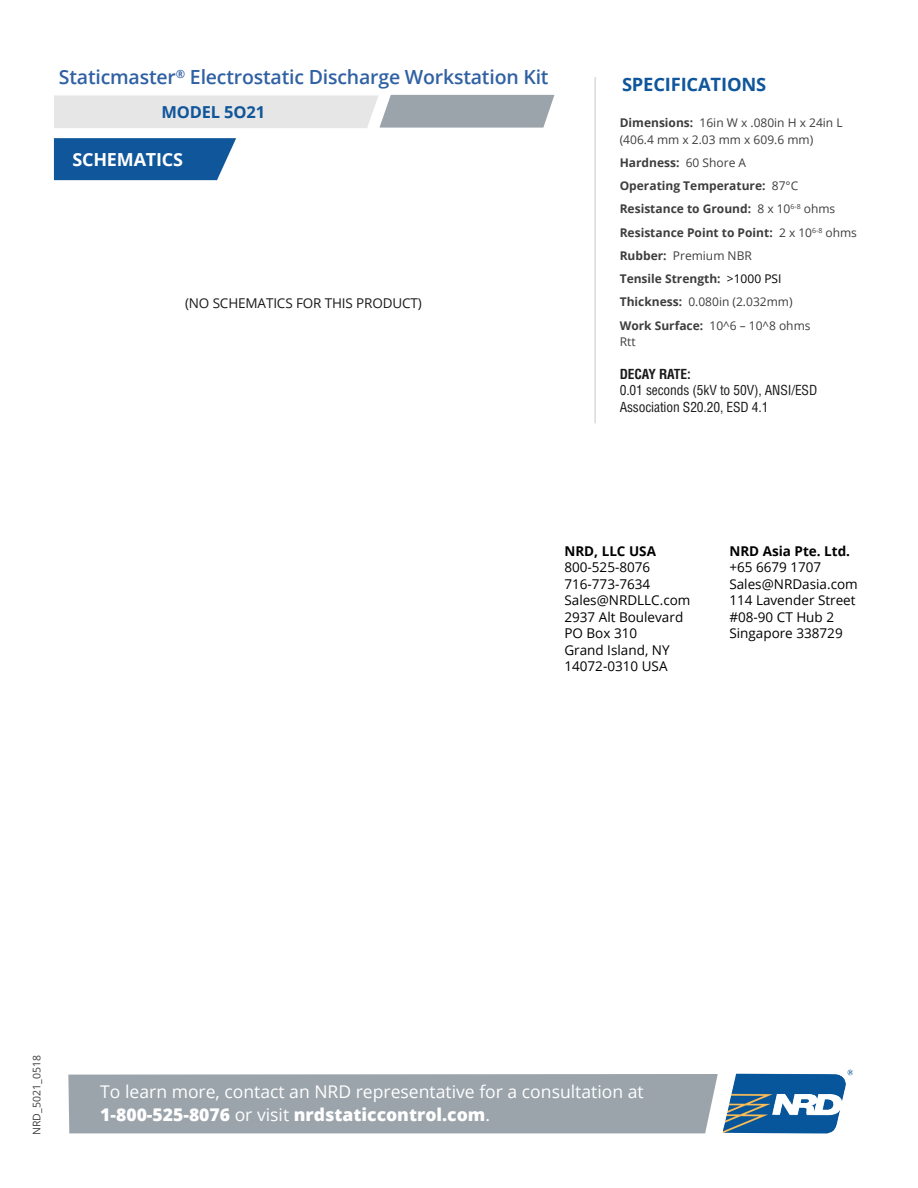
<style>
.page{position:relative;width:918px;height:1188px;background:#fff}
.page>*{position:absolute;margin:0;border:0;box-sizing:border-box;transform-origin:0 0}
.BACK_PAGE_PRODUCT_TI{font:600 19.5px "Open Sans";letter-spacing:-.01em;color:#3061a3}
.t1{font:700 18.45px "Open Sans";letter-spacing:-.01em;color:#10569b}
.t2{font:700 18px "Open Sans";letter-spacing:-.01em;color:#fff}
.t3{font:17.55px/23px "Open Sans";color:#fff}
.t4{font:700 16.5px "Open Sans";letter-spacing:-.01em;color:#10569b}
.t5{font:13.5px/16.5px "Open Sans";color:#000}
.t6{font:condensed 13.5px/16.5px "Helvetica";letter-spacing:-.01em;color:#1a1a1a}
.t7{font:13.5px "Open Sans";letter-spacing:-.01em;color:#1a1a1a}
.t8{font:700 12px "Open Sans";color:#3e3e3f}
.t9{font:12px/16.5px "Open Sans";color:#3e3e3f}
.t10{font:10.5px "Open Sans";color:#3e3e3f}
.s1{font-weight:700}
.s2{font-weight:400}
.s3{font-weight:400;color:#000}
.s4{font-weight:800}
</style>
<div class="page">
<svg style="left:54px;top:138px;width:182px;height:42px"></svg>
<svg style="left:54px;top:95px;width:500px;height:33px"></svg>
<div style="left:68px;top:1074px;width:650px;height:59px;background:#9ba4ab"></div>
<img style="left:723px;top:1069px;width:130px;height:65px">
<hr style="left:595px;top:77px;width:1px;height:346px;background:#ccc">
<p class="BACK_PAGE_PRODUCT_TI" style="left:59px;top:64px;width:491px">Staticmaster<sup>®</sup> Electrostatic Discharge Workstation Kit</p>
<p class="t4" style="left:161px;top:101px;width:105px">MODEL 5O21</p>
<p class="t2" style="left:72px;top:147px;width:112px">SCHEMATICS</p>
<p class="t7" style="left:185px;top:294px;width:238px">(NO SCHEMATICS FOR THIS PRODUCT)</p>
<p class="t1" style="left:622px;top:71px;width:146px">SPECIFICATIONS</p>
<p class="t9" style="left:620px;top:114px;width:224px"><span class="s1">Dimensions:</span> 16in W x .080in H x 24in L (406.4 mm x 2.03 mm x 609.6 mm)</p>
<p class="t8" style="left:620px;top:154px;width:128px">Hardness: <span class="s2">60 Shore A</span></p>
<p class="t8" style="left:620px;top:177px;width:180px">Operating Temperature: <span class="s2">87°C</span></p>
<p class="t8" style="left:620px;top:201px;width:217px">Resistance to Ground: <span class="s2">8 x 10</span><sup>6-8</sup> <span class="s2">ohms</span></p>
<p class="t8" style="left:620px;top:224px;width:239px">Resistance Point to Point: <span class="s2">2 x 10</span><sup>6-8</sup> <span class="s2">ohms</span></p>
<p class="t9" style="left:620px;top:247px;width:134px"><span class="s1">Rubber:</span> Premium NBR</p>
<p class="t8" style="left:620px;top:270px;width:163px">Tensile Strength: <span class="s3">&gt;1000 PSI</span></p>
<p class="t9" style="left:620px;top:294px;width:174px"><span class="s1">Thickness:</span> 0.080in (2.032mm)</p>
<p class="t9" style="left:620px;top:317px;width:192px"><span class="s1">Work Surface:</span> 10^6 – 10^8 ohms<br>Rtt</p>
<p class="t6" style="left:620px;top:365px;width:199px"><span class="s1">DECAY RATE:<br></span>0.01 seconds (5kV to 50V), ANSI/ESD<br>Association S20.20, ESD 4.1</p>
<p class="t5" style="left:564px;top:542px;width:128px"><span class="s1">NRD, LLC USA<br></span>800-525-8076<br>716-773-7634<br>Sales@NRDLLC.com<br>2937 Alt Boulevard<br>PO Box 310<br>Grand Island, NY<br>14072-0310 USA</p>
<p class="t5" style="left:729px;top:542px;width:130px"><span class="s1">NRD Asia Pte. Ltd. </span>+65 6679 1707<br>Sales@NRDasia.com<br>114 Lavender Street #08-90 CT Hub 2<br>Singapore 338729</p>
<p class="t10" style="left:29px;top:1135px;width:81px;rotate:-90deg">NRD_5021_0518</p>
<p class="t3" style="left:100px;top:1080px;width:545px">To learn more, contact an NRD representative for a consultation at<br><span class="s4">1-800-525-8076</span> or visit <span class="s4">nrdstaticcontrol.com</span>.</p>
</div>
